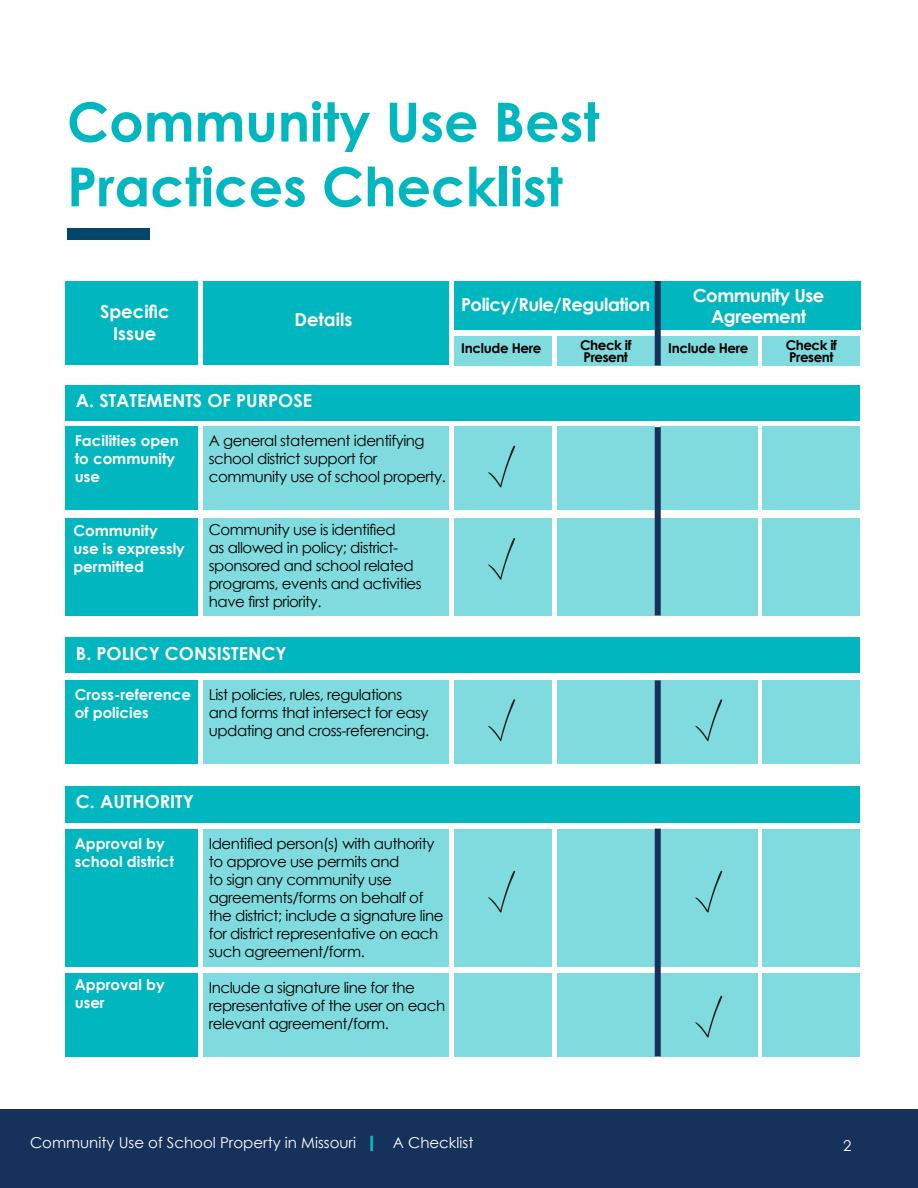
<style>
.page{position:relative;width:918px;height:1188px;background:#fff}
.page>*{position:absolute;margin:0;border:0;box-sizing:border-box;transform-origin:0 0}
.t1{font:700 54px/64.8px "Century Gothic";color:#00b7c0}
.t2{font:700 18px/21.6px "Century Gothic";color:#fff;text-align:center}
.t3{font:700 18px/21.6px "Century Gothic";letter-spacing:-.025em;color:#fff;text-align:center}
.t4{font:15px/18px "Century Gothic";letter-spacing:-.03em;color:#000}
.t5{font:700 15px/18px "Century Gothic";color:#fff}
.t6{font:15px "Century Gothic";color:#fff}
.t7{font:700 13.5px/12px "Century Gothic";letter-spacing:-.035em;color:#000}
.s1{font-weight:700;color:#00b7c0}
</style>
<div class="page">
<div style="left:0;top:1109px;width:918px;height:79px;background:#16325a"></div>
<div style="left:370px;top:1136px;width:3px;height:15px;border:2px solid #00b7c0"></div>
<div style="left:67px;top:228px;width:82px;height:12px;background:#03456b"></div>
<div style="left:454px;top:336px;width:98px;height:30px;background:#80dbdf"></div>
<div style="left:454px;top:427px;width:98px;height:83px;background:#80dbdf"></div>
<div style="left:454px;top:680px;width:98px;height:84px;background:#80dbdf"></div>
<div style="left:454px;top:973px;width:98px;height:84px;background:#80dbdf"></div>
<div style="left:454px;top:829px;width:98px;height:138px;background:#80dbdf"></div>
<div style="left:660px;top:427px;width:98px;height:83px;background:#80dbdf"></div>
<div style="left:660px;top:680px;width:98px;height:84px;background:#80dbdf"></div>
<div style="left:660px;top:973px;width:98px;height:84px;background:#80dbdf"></div>
<div style="left:660px;top:829px;width:98px;height:138px;background:#80dbdf"></div>
<div style="left:557px;top:427px;width:98px;height:83px;background:#80dbdf"></div>
<div style="left:557px;top:680px;width:98px;height:84px;background:#80dbdf"></div>
<div style="left:557px;top:973px;width:98px;height:84px;background:#80dbdf"></div>
<div style="left:557px;top:829px;width:98px;height:138px;background:#80dbdf"></div>
<div style="left:762px;top:427px;width:98px;height:83px;background:#80dbdf"></div>
<div style="left:762px;top:680px;width:98px;height:84px;background:#80dbdf"></div>
<div style="left:762px;top:973px;width:98px;height:84px;background:#80dbdf"></div>
<div style="left:762px;top:829px;width:98px;height:138px;background:#80dbdf"></div>
<div style="left:454px;top:518px;width:98px;height:98px;background:#80dbdf"></div>
<div style="left:660px;top:518px;width:98px;height:98px;background:#80dbdf"></div>
<div style="left:557px;top:518px;width:98px;height:98px;background:#80dbdf"></div>
<div style="left:762px;top:518px;width:98px;height:98px;background:#80dbdf"></div>
<div style="left:660px;top:336px;width:98px;height:30px;background:#80dbdf"></div>
<div style="left:557px;top:336px;width:98px;height:30px;background:#80dbdf"></div>
<div style="left:762px;top:336px;width:98px;height:30px;background:#80dbdf"></div>
<div style="left:66px;top:281px;width:132px;height:83px;background:#00b7c0"></div>
<div style="left:66px;top:427px;width:132px;height:83px;background:#00b7c0"></div>
<div style="left:66px;top:680px;width:132px;height:84px;background:#00b7c0"></div>
<div style="left:66px;top:973px;width:132px;height:84px;background:#00b7c0"></div>
<div style="left:66px;top:829px;width:132px;height:138px;background:#00b7c0"></div>
<div style="left:66px;top:518px;width:132px;height:98px;background:#00b7c0"></div>
<div style="left:203px;top:281px;width:246px;height:83px;background:#00b7c0"></div>
<div style="left:203px;top:427px;width:246px;height:83px;background:#80dbdf"></div>
<div style="left:203px;top:680px;width:246px;height:84px;background:#80dbdf"></div>
<div style="left:203px;top:973px;width:246px;height:84px;background:#80dbdf"></div>
<div style="left:203px;top:829px;width:246px;height:138px;background:#80dbdf"></div>
<div style="left:203px;top:518px;width:246px;height:98px;background:#80dbdf"></div>
<div style="left:454px;top:281px;width:201px;height:49px;background:#00b7c0"></div>
<div style="left:65px;top:385px;width:794px;height:36px;background:#00b7c0"></div>
<div style="left:65px;top:637px;width:794px;height:36px;background:#00b7c0"></div>
<div style="left:65px;top:786px;width:794px;height:36px;background:#00b7c0"></div>
<div style="left:660px;top:281px;width:200px;height:49px;background:#00b7c0"></div>
<svg style="left:488px;top:445px;width:27px;height:43px"></svg>
<svg style="left:488px;top:699px;width:27px;height:42px"></svg>
<svg style="left:488px;top:870px;width:27px;height:43px"></svg>
<svg style="left:695px;top:699px;width:28px;height:42px"></svg>
<svg style="left:695px;top:870px;width:28px;height:43px"></svg>
<svg style="left:695px;top:995px;width:28px;height:43px"></svg>
<svg style="left:488px;top:538px;width:27px;height:42px"></svg>
<div style="left:655px;top:281px;width:6px;height:85px;background:#16325a"></div>
<div style="left:655px;top:427px;width:6px;height:189px;background:#16325a"></div>
<div style="left:655px;top:680px;width:6px;height:84px;background:#16325a"></div>
<div style="left:655px;top:829px;width:6px;height:228px;background:#16325a"></div>
<h1 class="t1" style="left:67px;top:88px;width:534px">Community Use Best<br>Practices Checklist</h1>
<p class="t2" style="left:100px;top:301px;width:71px">Specific<br>Issue</p>
<p class="t2" style="left:294px;top:308px;width:59px">Details</p>
<p class="t2" style="left:76px;top:389px;width:238px">A. STATEMENTS OF PURPOSE</p>
<p class="t5" style="left:75px;top:431px;width:106px">Facilities open to community use</p>
<p class="t5" style="left:73px;top:521px;width:113px">Community use is expressly permitted</p>
<p class="t4" style="left:209px;top:432px;width:239px">A general statement identifying school district support for community use of school property.</p>
<p class="t4" style="left:209px;top:520px;width:214px">Community use is identified<br>as allowed in policy; district&shy;sponsored and school related programs, events and activities have first priority.</p>
<p class="t2" style="left:76px;top:642px;width:212px">B. POLICY CONSISTENCY</p>
<p class="t5" style="left:75px;top:685px;width:118px">Cross-reference of policies</p>
<p class="t4" style="left:209px;top:685px;width:222px">List policies, rules, regulations and forms that intersect for easy updating and cross-referencing.</p>
<p class="t3" style="left:693px;top:284px;width:133px">Community Use<br>Agreement</p>
<p class="t3" style="left:461px;top:293px;width:191px">Policy/Rule/Regulation</p>
<p class="t7" style="left:461px;top:342px;width:82px">Include Here</p>
<p class="t7" style="left:580px;top:339px;width:53px">Check if</p>
<p class="t7" style="left:668px;top:342px;width:82px">Include Here</p>
<p class="t7" style="left:584px;top:351px;width:46px">Present</p>
<p class="t7" style="left:786px;top:339px;width:53px">Check if<br>Present</p>
<p class="t2" style="left:76px;top:791px;width:120px">C. AUTHORITY</p>
<p class="t5" style="left:75px;top:834px;width:101px">Approval by school district</p>
<p class="t5" style="left:75px;top:975px;width:91px">Approval by user</p>
<p class="t4" style="left:209px;top:834px;width:236px">Identified person(s) with authority to approve use permits and<br>to sign any community use agreements/forms on behalf of the district; include a signature line for district representative on each such agreement/form.</p>
<p class="t4" style="left:209px;top:978px;width:238px">Include a signature line for the representative of the user on each relevant agreement/form.</p>
<p class="t6" style="left:30px;top:1133px;width:445px">Community Use of School Property in Missouri <span class="s1">|</span> A Checklist</p>
<p class="t6" style="left:843px;top:1136px;width:10px">2</p>
</div>
